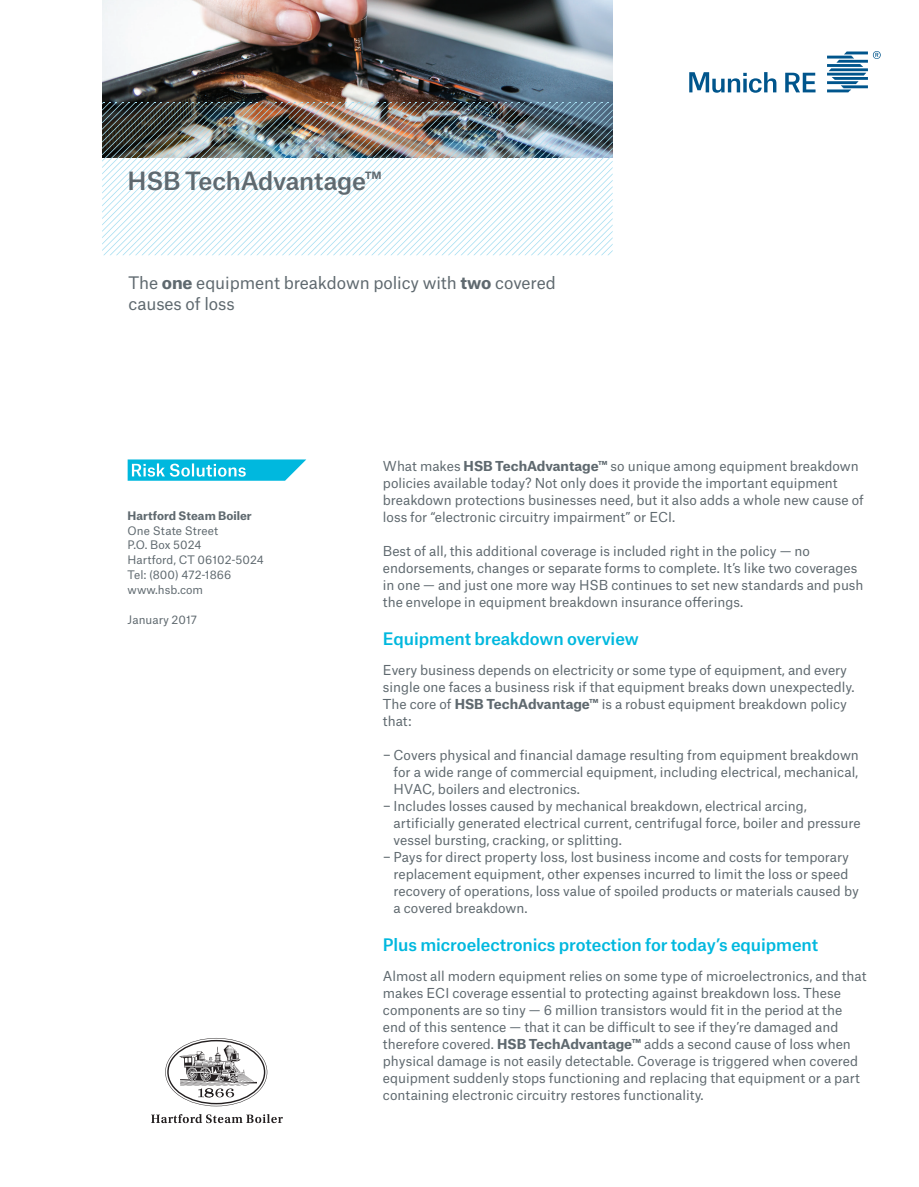
<style>
.page{position:relative;width:919px;height:1187px;background:#fff}
.page>*{position:absolute;margin:0;border:0;box-sizing:border-box;transform-origin:0 0}
.MR_16_pt{font:500 24px "Munich Re";letter-spacing:-.01em;color:#5f696f}
.MR_11_pt_one_line_He{font:500 16.5px "Munich Re";letter-spacing:-.005em;color:#00b8de}
.MR_11_pt{font:16.5px/21.3px "Munich Re";letter-spacing:-.005em;color:#5f696f}
.MR_8_75_pt_regular_s{font:13.2px/17px "Munich Re";color:#5f696f}
.MR_7_5_pt_regular{font:11.25px/14.9px "Munich Re";letter-spacing:.005em;color:#5f696f}
.s1{font-weight:700}
</style>
<div class="page">
<img style="left:102px;top:0;width:510px;height:102px">
<img style="left:102px;top:102px;width:510px;height:153px">
<svg style="left:785px;top:73px;width:30px;height:19px"></svg>
<svg style="left:689px;top:72px;width:87px;height:21px"></svg>
<svg style="left:827px;top:51px;width:53px;height:41px"></svg>
<svg style="left:165px;top:1038px;width:102px;height:68px"></svg>
<svg style="left:151px;top:1114px;width:132px;height:9px"></svg>
<svg style="left:128px;top:459px;width:178px;height:21px;background:#38c7e5"></svg>
<p class="MR_16_pt" style="left:128px;top:161px;width:255px">HSB TechAdvantage™</p>
<p class="MR_11_pt" style="left:128px;top:270px;width:429px">The <span class="s1">one</span> equipment breakdown policy with <span class="s1">two</span> covered causes of loss</p>
<p class="MR_7_5_pt_regular" style="left:128px;top:506px;width:138px"><span class="s1">Hartford Steam Boiler<br></span>One State Street<br>P.O. Box 5024<br>Hartford, CT 06102-5024<br>Tel: (800) 472-1866 www.hsb.com</p>
<p class="MR_7_5_pt_regular" style="left:128px;top:611px;width:71px">January 2017</p>
<p class="MR_8_75_pt_regular_s" style="left:383px;top:455px;width:482px">What makes <span class="s1">HSB TechAdvantage™</span> so unique among equipment breakdown policies available today? Not only does it provide the important equipment breakdown protections businesses need, but it also adds a whole new cause of loss for “electronic circuitry impairment” or ECI.</p>
<p class="MR_8_75_pt_regular_s" style="left:383px;top:540px;width:482px">Best of all, this additional coverage is included right in the policy — no endorsements, changes or separate forms to complete. It’s like two coverages in one — and just one more way HSB continues to set new standards and push the envelope in equipment breakdown insurance offerings.</p>
<p class="MR_11_pt_one_line_He" style="left:383px;top:625px;width:257px">Equipment breakdown overview</p>
<p class="MR_8_75_pt_regular_s" style="left:383px;top:659px;width:473px">Every business depends on electricity or some type of equipment, and every single one faces a business risk if that equipment breaks down unexpectedly.<br>The core of <span class="s1">HSB TechAdvantage™</span> is a robust equipment breakdown policy that:</p>
<p class="MR_8_75_pt_regular_s" style="left:393px;top:745px;width:467px;text-align:justify;text-indent:-11px">− Covers physical and financial damage resulting from equipment breakdown for a wide range of commercial equipment, including electrical, mechanical, HVAC, boilers and electronics.</p>
<p class="MR_8_75_pt_regular_s" style="left:393px;top:796px;width:469px;text-indent:-11px">− Includes losses caused by mechanical breakdown, electrical arcing, artificially generated electrical current, centrifugal force, boiler and pressure vessel bursting, cracking, or splitting.</p>
<p class="MR_8_75_pt_regular_s" style="left:393px;top:847px;width:467px;text-indent:-11px">− Pays for direct property loss, lost business income and costs for temporary replacement equipment, other expenses incurred to limit the loss or speed recovery of operations, loss value of spoiled products or materials caused by a covered breakdown.</p>
<p class="MR_11_pt_one_line_He" style="left:383px;top:931px;width:437px">Plus microelectronics protection for today’s equipment</p>
<p class="MR_8_75_pt_regular_s" style="left:383px;top:966px;width:485px">Almost all modern equipment relies on some type of microelectronics, and that makes ECI coverage essential to protecting against breakdown loss. These components are so tiny — 6 million transistors would fit in the period at the end of this sentence — that it can be difficult to see if they’re damaged and therefore covered. <span class="s1">HSB TechAdvantage™</span> adds a second cause of loss when physical damage is not easily detectable. Coverage is triggered when covered equipment suddenly stops functioning and replacing that equipment or a part containing electronic circuitry restores functionality.</p>
</div>
